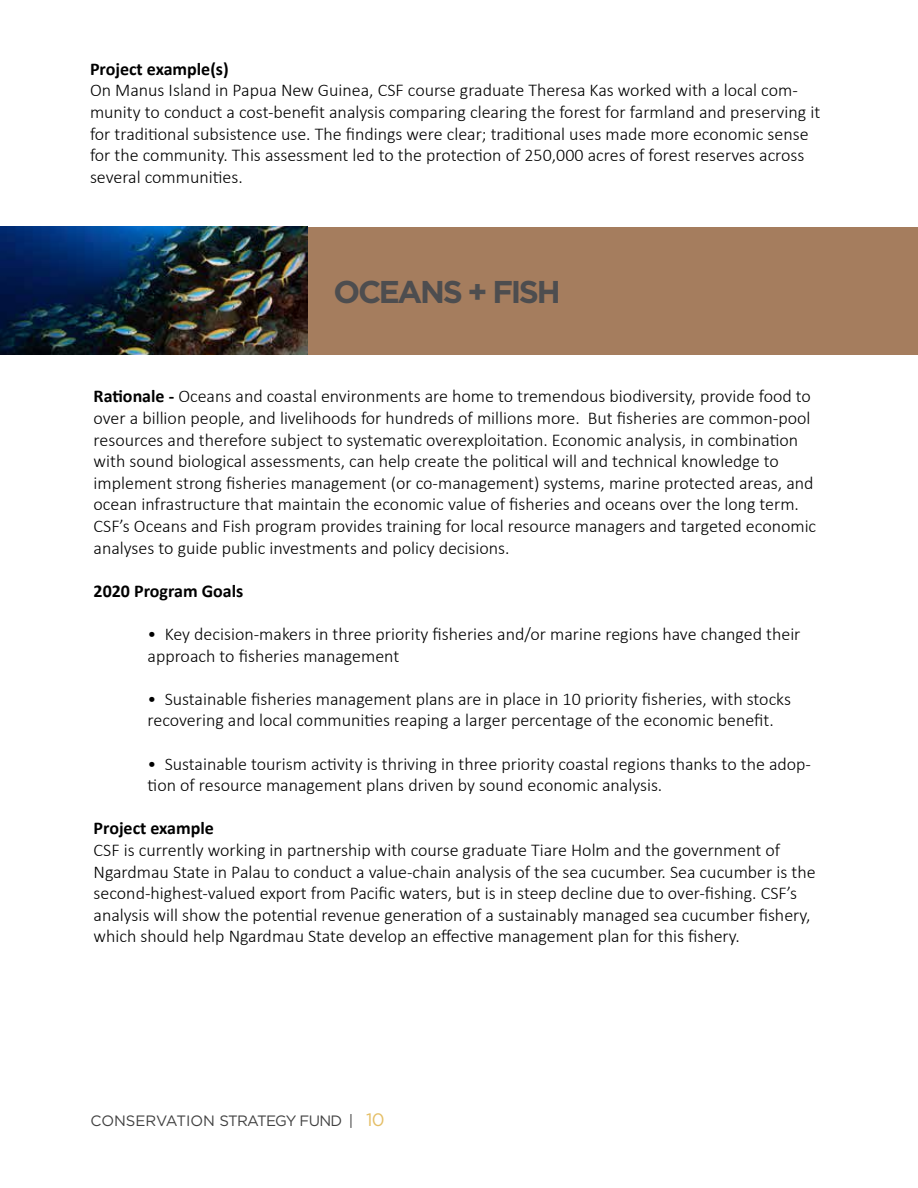
<style>
.page{position:relative;width:918px;height:1188px;background:#fff}
.page>*{position:absolute;margin:0;border:0;box-sizing:border-box;transform-origin:0 0}
.t1{font:700 31.5px "Gotham";letter-spacing:-.075em;color:#4d4d4f}
.t2{font:300 18px/21.6px "Calibri";color:#000}
.t3{font:700 18px "Calibri";color:#000}
.t4{font:15px "Gotham";letter-spacing:-.05em;color:#000}
.s1{font-weight:700}
.s2{font-size:18px;color:#dca933}
</style>
<div class="page">
<div style="left:308px;top:227px;width:610px;height:128px;background:#a57d5e"></div>
<img style="left:0;top:227px;width:308px;height:128px">
<p class="t3" style="left:90px;top:57px;width:140px">Project example(s)</p>
<p class="t2" style="left:90px;top:79px;width:732px">On Manus Island in Papua New Guinea, CSF course graduate Theresa Kas worked with a local com&shy;munity to conduct a cost-benefit analysis comparing clearing the forest for farmland and preserving it for traditional subsistence use. The findings were clear; traditional uses made more economic sense for the community. This assessment led to the protection of 250,000 acres of forest reserves across several communities.</p>
<h1 class="t1" style="left:334px;top:274px;width:229px">OCEANS + FISH</h1>
<p class="t2" style="left:94px;top:385px;width:724px"><span class="s1">Rationale -</span> Oceans and coastal environments are home to tremendous biodiversity, provide food to over a billion people, and livelihoods for hundreds of millions more. But fisheries are common-pool resources and therefore subject to systematic overexploitation. Economic analysis, in combination with sound biological assessments, can help create the political will and technical knowledge to implement strong fisheries management (or co-management) systems, marine protected areas, and ocean infrastructure that maintain the economic value of fisheries and oceans over the long term.<br>CSF’s Oceans and Fish program provides training for local resource managers and targeted economic analyses to guide public investments and policy decisions.</p>
<p class="t3" style="left:94px;top:579px;width:151px">2020 Program Goals</p>
<p class="t2" style="left:148px;top:622px;width:654px">• Key decision-makers in three priority fisheries and/or marine regions have changed their approach to fisheries management</p>
<p class="t2" style="left:148px;top:687px;width:645px">• Sustainable fisheries management plans are in place in 10 priority fisheries, with stocks recovering and local communities reaping a larger percentage of the economic benefit.</p>
<p class="t2" style="left:148px;top:752px;width:665px">• Sustainable tourism activity is thriving in three priority coastal regions thanks to the adop&shy;tion of resource management plans driven by sound economic analysis.</p>
<p class="t3" style="left:94px;top:817px;width:122px">Project example</p>
<p class="t2" style="left:94px;top:838px;width:724px">CSF is currently working in partnership with course graduate Tiare Holm and the government of Ngardmau State in Palau to conduct a value-chain analysis of the sea cucumber. Sea cucumber is the second-highest-valued export from Pacific waters, but is in steep decline due to over-fishing. CSF’s analysis will show the potential revenue generation of a sustainably managed sea cucumber fishery, which should help Ngardmau State develop an effective management plan for this fishery.</p>
<p class="t4" style="left:91px;top:1112px;width:296px">CONSERVATION STRATEGY FUND | <span class="s2">10</span></p>
</div>
